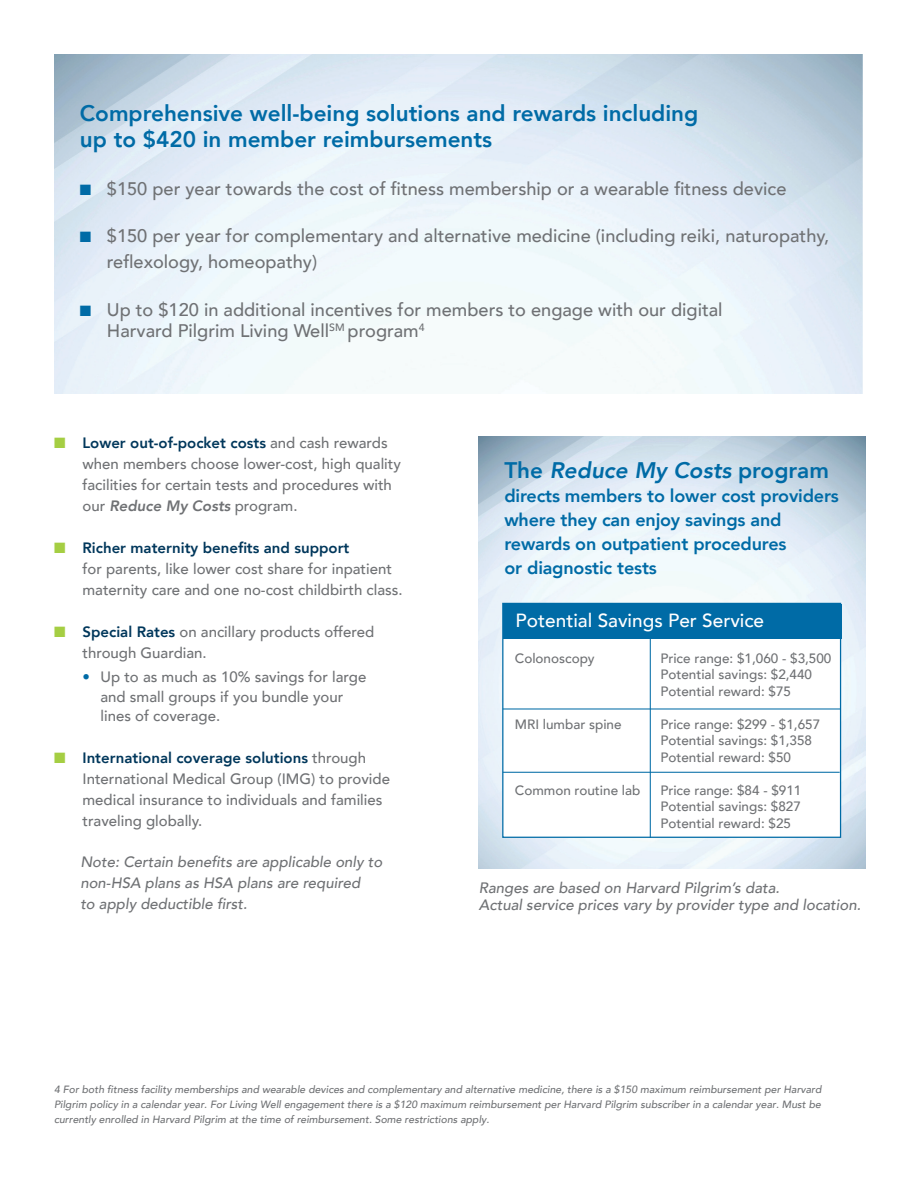
<style>
.page{position:relative;width:918px;height:1188px;background:#fff}
.page>*{position:absolute;margin:0;border:0;box-sizing:border-box;transform-origin:0 0}
.t1{font:800 22.5px/26.2px "Avenir";color:#006ba6}
.t2{font:italic 800 22.5px "Avenir";color:#006ba6}
.t3{font:500 19.05px "Avenir";color:#fff}
.t4{font:500 18.15px/26.2px "Avenir";color:#6f7174}
.t5{font:800 18px/24px "Avenir";letter-spacing:-.01em;color:#006ba6}
.t6{font:500 15px/21px "Avenir";color:#6f7174}
.t7{font:italic 500 15px/21px "Avenir";color:#6f7174}
.t8{font:500 13.5px/16.5px "Avenir";color:#6f7174}
.t9{font:italic 500 10.5px/15px "Avenir";color:#6f7174;text-align:justify}
.s1{color:#006ba6}
.s2{color:#a5ce43}
.s3{font-weight:800;color:#00375b}
.s4{font-weight:800;font-style:italic}
.s5{font-style:normal}
</style>
<div class="page">
<img style="left:479px;top:436px;width:386px;height:432px">
<div style="left:502px;top:603px;width:339px;height:235px;background:#fff;border:1px solid #006ba6"></div>
<div style="left:503px;top:604px;width:338px;height:35px;background:#006ba6"></div>
<hr style="left:503px;top:708px;width:337px;height:2px;background:#006ba6">
<hr style="left:503px;top:772px;width:337px;height:1px;background:#006ba6">
<hr style="left:650px;top:639px;width:1px;height:199px;background:#006ba6">
<h1 class="t1" style="left:80px;top:100px;width:620px">Comprehensive well-being solutions and rewards including up to $420 in member reimbursements</h1>
<p class="t4" style="left:80px;top:174px;width:708px"><span class="s1">■</span> $150 per year towards the cost of fitness membership or a wearable fitness device</p>
<p class="t4" style="left:107px;top:222px;width:724px;text-indent:-27px"><span class="s1">■</span> $150 per year for complementary and alternative medicine (including reiki, naturopathy, reflexology, homeopathy)</p>
<p class="t4" style="left:107px;top:298px;width:617px;line-height:21px;text-indent:-27px"><span class="s1">■</span> Up to $120 in additional incentives for members to engage with our digital<br>Harvard Pilgrim Living Well<sup>SM</sup> program<sup>4</sup></p>
<p class="t6" style="left:83px;top:431px;width:320px;text-indent:-29px"><span class="s2">■</span> <span class="s3">Lower out-of-pocket costs</span> and cash rewards when members choose lower-cost, high quality facilities for certain tests and procedures with our <span class="s4">Reduce My Costs</span> program.</p>
<p class="t6" style="left:83px;top:536px;width:322px;text-indent:-28px"><span class="s2">■</span> <span class="s3">Richer maternity benefits and support<br></span>for parents, like lower cost share for inpatient maternity care and one no-cost childbirth class.</p>
<p class="t6" style="left:83px;top:620px;width:293px;line-height:21.6px;text-indent:-28px"><span class="s2">■</span> <span class="s3">Special Rates</span> on ancillary products offered through Guardian.</p>
<p class="t6" style="left:101px;top:667px;width:267px;line-height:19.5px;text-indent:-18px"><span class="s1">•</span> Up to as much as 10% savings for large and small groups if you bundle your lines of coverage.</p>
<p class="t6" style="left:83px;top:749px;width:309px;text-indent:-28px"><span class="s2">■</span> <span class="s3">International coverage solutions</span> through International Medical Group (IMG) to provide medical insurance to individuals and families traveling globally.</p>
<p class="t7" style="left:80px;top:851px;width:304px">Note: Certain benefits are applicable only to non-HSA plans as HSA plans are required<br>to apply deductible first.</p>
<h1 class="t2" style="left:504px;top:461px;width:326px"><span class="s5">The</span> Reduce My Costs <span class="s5">program</span></h1>
<p class="t5" style="left:504px;top:484px;width:336px">directs members to lower cost providers where they can enjoy savings and rewards on outpatient procedures<br>or diagnostic tests</p>
<p class="t3" style="left:516px;top:604px;width:250px">Potential Savings Per Service</p>
<p class="t8" style="left:515px;top:649px;width:81px">Colonoscopy</p>
<p class="t8" style="left:660px;top:649px;width:173px">Price range: $1,060 - $3,500<br>Potential savings: $2,440<br>Potential reward: $75</p>
<p class="t8" style="left:515px;top:715px;width:108px">MRI lumbar spine</p>
<p class="t8" style="left:660px;top:715px;width:161px">Price range: $299 - $1,657<br>Potential savings: $1,358<br>Potential reward: $50</p>
<p class="t8" style="left:515px;top:781px;width:127px">Common routine lab</p>
<p class="t8" style="left:660px;top:781px;width:143px;text-align:justify">Price range: $84 - $911<br>Potential savings: $827<br>Potential reward: $25</p>
<p class="t7" style="left:479px;top:879px;width:384px;line-height:17.4px">Ranges are based on Harvard Pilgrim’s data.<br>Actual service prices vary by provider type and location.</p>
<p class="t9" style="left:54px;top:1082px;width:769px">4 For both fitness facility memberships and wearable devices and complementary and alternative medicine, there is a $150 maximum reimbursement per Harvard Pilgrim policy in a calendar year. For Living Well engagement there is a $120 maximum reimbursement per Harvard Pilgrim subscriber in a calendar year. Must be currently enrolled in Harvard Pilgrim at the time of reimbursement. Some restrictions apply.</p>
</div>
